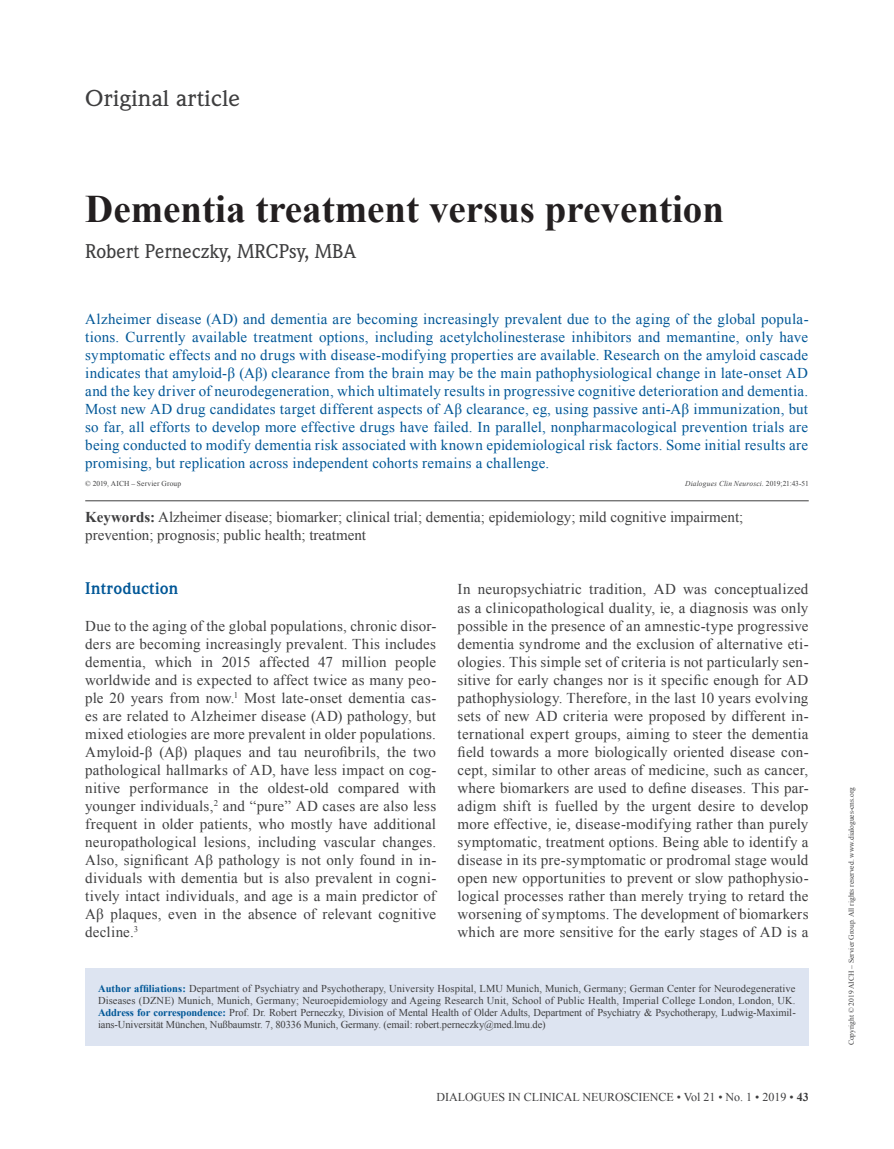
<style>
.page{position:relative;width:894px;height:1149px;background:#fff}
.page>*{position:absolute;margin:0;border:0;box-sizing:border-box;transform-origin:0 0}
.t1{font:700 39px "Times New Roman";color:#231f20}
.t2{font:500 22.5px "Weidemann";color:#3e3e3f;scale:1.1 1}
.t3{font:500 19.5px "Weidemann";color:#3e3e3f}
.t4{font:700 16.5px "Weidemann";letter-spacing:.015em;color:#005797}
.t5{font:15px/18px "Times New Roman";color:#3e3e3f;text-align:justify}
.t6{font:15px/18px "Times New Roman";letter-spacing:.015em;color:#005797;text-align:justify}
.t7{font:12px "Times New Roman";color:#3e3e3f}
.t8{font:10.5px/12px "Times New Roman";letter-spacing:-.01em;color:#3e3e3f;text-align:justify}
.t9{font:7.5px "Times New Roman";color:#3e3e3f}
.t10{font:italic 7.5px "Times New Roman";letter-spacing:.02em;color:#3e3e3f}
.t11{font:7.5px "Times New Roman";letter-spacing:.02em;color:#3e3e3f}
.s1{font-style:normal}
.s2{font-weight:700}
.s3{font-weight:700;color:#005797}
</style>
<div class="page">
<div style="left:85px;top:967px;width:723px;height:78px;background:#dde4f1"></div>
<hr style="left:85px;top:500px;width:723px;height:1px;background:#3e3e3f">
<h2 class="t2" style="left:85px;top:85px;width:143px">Original article</h2>
<h1 class="t1" style="left:85px;top:182px;width:640px">Dementia treatment versus prevention</h1>
<h3 class="t3" style="left:85px;top:240px;width:272px">Robert Perneczky, MRCPsy, MBA</h3>
<p class="t6" style="left:85px;top:310px;width:724px">Alzheimer disease (AD) and dementia are becoming increasingly prevalent due to the aging of the global popula&shy;tions. Currently available treatment options, including acetylcholinesterase inhibitors and memantine, only have symptomatic effects and no drugs with disease-modifying properties are available. Research on the amyloid cascade indicates that amyloid-β (Aβ) clearance from the brain may be the main pathophysiological change in late-onset AD and the key driver of neurodegeneration, which ultimately results in progressive cognitive deterioration and dementia.<br>Most new AD drug candidates target different aspects of Aβ clearance, eg, using passive anti-Aβ immunization, but so far, all efforts to develop more effective drugs have failed. In parallel, nonpharmacological prevention trials are being conducted to modify dementia risk associated with known epidemiological risk factors. Some initial results are promising, but replication across independent cohorts remains a challenge.</p>
<p class="t11" style="left:85px;top:479px;width:97px">© 2019, AICH – Servier Group</p>
<p class="t10" style="left:685px;top:478px;width:125px">Dialogues Clin Neurosci. <span class="s1">2019;21:43-51</span></p>
<p class="t5" style="left:85px;top:508px;width:659px"><span class="s2">Keywords:</span> Alzheimer disease; biomarker; clinical trial; dementia; epidemiology; mild cognitive impairment; prevention; prognosis; public health; treatment</p>
<p class="t4" style="left:85px;top:579px;width:95px">Introduction</p>
<p class="t5" style="left:85px;top:616px;width:352px">Due to the aging of the global populations, chronic disor&shy;ders are becoming increasingly prevalent. This includes dementia, which in 2015 affected 47 million people worldwide and is expected to affect twice as many peo&shy;ple 20 years from now.<sup>1</sup> Most late-onset dementia cas&shy;es are related to Alzheimer disease (AD) pathology, but mixed etiologies are more prevalent in older populations.<br>Amyloid-β (Aβ) plaques and tau neurofibrils, the two pathological hallmarks of AD, have less impact on cog&shy;nitive performance in the oldest-old compared with younger individuals,<sup>2</sup> and “pure” AD cases are also less frequent in older patients, who mostly have additional neuropathological lesions, including vascular changes.<br>Also, significant Aβ pathology is not only found in in&shy;dividuals with dementia but is also prevalent in cogni&shy;tively intact individuals, and age is a main predictor of Aβ plaques, even in the absence of relevant cognitive decline.<sup>3</sup></p>
<p class="t5" style="left:457px;top:580px;width:352px">In neuropsychiatric tradition, AD was conceptualized as a clinicopathological duality, ie, a diagnosis was only possible in the presence of an amnestic-type progressive dementia syndrome and the exclusion of alternative eti&shy;ologies. This simple set of criteria is not particularly sen&shy;sitive for early changes nor is it specific enough for AD pathophysiology. Therefore, in the last 10 years evolving sets of new AD criteria were proposed by different in&shy;ternational expert groups, aiming to steer the dementia field towards a more biologically oriented disease con&shy;cept, similar to other areas of medicine, such as cancer, where biomarkers are used to define diseases. This par&shy;adigm shift is fuelled by the urgent desire to develop more effective, ie, disease-modifying rather than purely symptomatic, treatment options. Being able to identify a disease in its pre-symptomatic or prodromal stage would open new opportunities to prevent or slow pathophysio&shy;logical processes rather than merely trying to retard the worsening of symptoms. The development of biomarkers which are more sensitive for the early stages of AD is a</p>
<p class="t8" style="left:98px;top:982px;width:699px"><span class="s3">Author affiliations:</span> Department of Psychiatry and Psychotherapy, University Hospital, LMU Munich, Munich, Germany; German Center for Neurodegenerative Diseases (DZNE) Munich, Munich, Germany; Neuroepidemiology and Ageing Research Unit, School of Public Health, Imperial College London, London, UK.<br><span class="s3">Address for correspondence:</span> Prof. Dr. Robert Perneczky, Division of Mental Health of Older Adults, Department of Psychiatry &amp; Psychotherapy, Ludwig-Maximil&shy;ians-Universität München, Nußbaumstr. 7, 80336 Munich, Germany. (email: robert.perneczky@med.lmu.de)</p>
<p class="t7" style="left:436px;top:1089px;width:373px">DIALOGUES IN CLINICAL NEUROSCIENCE • Vol 21 • No. 1 • 2019 • <span class="s2">43</span></p>
<p class="t9" style="left:846px;top:1045px;width:260px;rotate:-90deg">Copyright © 2019 AICH – Servier Group. All rights reserved. www.dialogues-cns.org</p>
</div>
